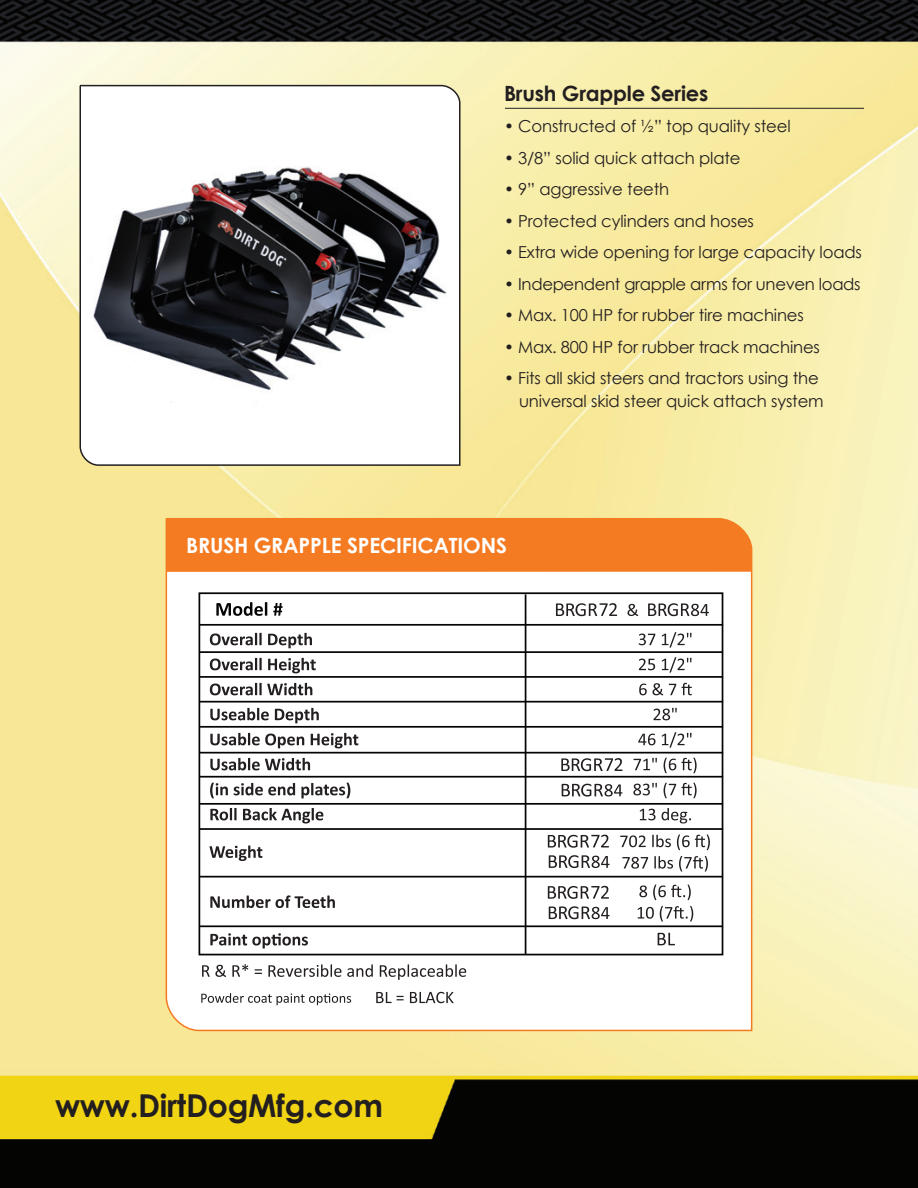
<style>
.page{position:relative;width:918px;height:1188px;background:#fff}
.page>*{position:absolute;margin:0;border:0;box-sizing:border-box;transform-origin:0 0}
.t1{font:700 31.5px "Century Gothic";letter-spacing:-.01em;color:#231f20}
.t2{font:700 21px "Century Gothic";letter-spacing:-.01em;color:#fff}
.t3{font:700 21px "Century Gothic";letter-spacing:-.01em;color:#231f20}
.t4{font:16.5px "Century Gothic";letter-spacing:-.01em;color:#231f20}
</style>
<div class="page">
<img style="left:0;top:0;width:918px;height:1188px">
<svg style="left:79px;top:84px;width:382px;height:383px"></svg>
<hr style="left:505px;top:108px;width:359px;height:1px;background:#231f20">
<svg style="left:165px;top:517px;width:588px;height:515px"></svg>
<div style="left:166px;top:519px;width:586px;height:53px;background:#f47b21"></div>
<p class="t3" style="left:504px;top:80px;width:206px">Brush Grapple Series</p>
<p class="t4" style="left:504px;top:116px;width:288px">• Constructed of ½” top quality steel</p>
<p class="t4" style="left:504px;top:148px;width:238px">• 3/8” solid quick attach plate</p>
<p class="t4" style="left:504px;top:179px;width:167px">• 9” aggressive teeth</p>
<p class="t4" style="left:504px;top:211px;width:252px">• Protected cylinders and hoses</p>
<p class="t4" style="left:504px;top:242px;width:359px">• Extra wide opening for large capacity loads</p>
<p class="t4" style="left:504px;top:274px;width:358px">• Independent grapple arms for uneven loads</p>
<p class="t4" style="left:504px;top:305px;width:301px">• Max. 100 HP for rubber tire machines</p>
<p class="t4" style="left:504px;top:337px;width:318px">• Max. 800 HP for rubber track machines</p>
<p class="t4" style="left:504px;top:368px;width:316px">• Fits all skid steers and tractors using the</p>
<p class="t4" style="left:519px;top:391px;width:306px">universal skid steer quick attach system</p>
<p class="t2" style="left:186px;top:532px;width:322px">BRUSH GRAPPLE SPECIFICATIONS</p>
<p class="t1" style="left:55px;top:1086px;width:329px">www.DirtDogMfg.com</p>
</div>
